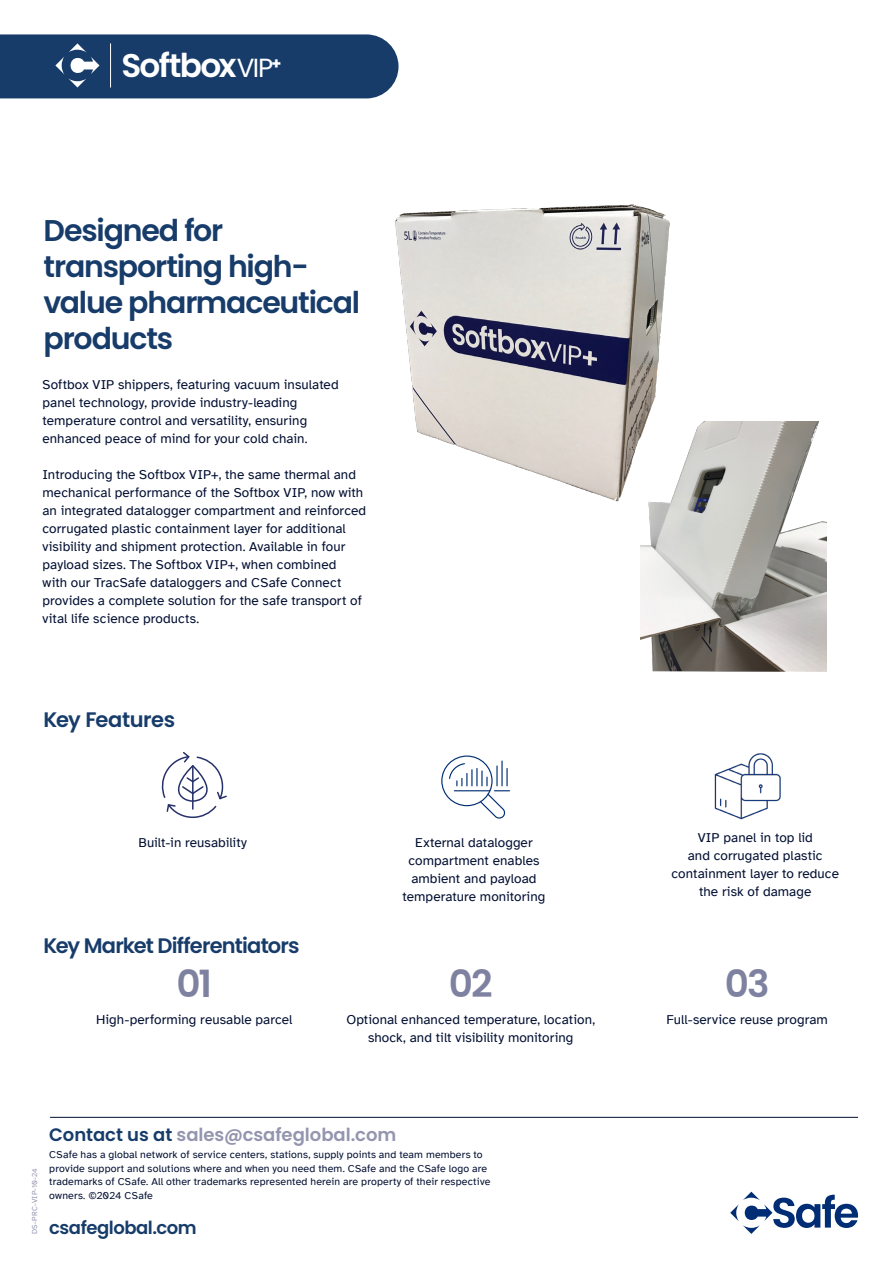
<style>
.page{position:relative;width:893px;height:1263px;background:#fff}
.page>*{position:absolute;margin:0;border:0;box-sizing:border-box;transform-origin:0 0}
.Eyebrow{font:600 37.5px "Poppins";color:#7e82a0}
.t1{font:600 32.7px "Poppins";letter-spacing:-.05em;color:#fff}
.Page_Title{font:600 30px/36px "Poppins";letter-spacing:-.04em;color:#173c6a}
.t2{font:600 28.95px "Poppins";letter-spacing:-.05em;color:#fff}
.Page_Title-2{font:600 21px "Poppins";letter-spacing:-.04em;color:#173c6a}
.Sub_heads{font:600 21px "Poppins";letter-spacing:-.02em;color:#173c6a}
.t3{font:600 18px "Poppins";letter-spacing:-.005em;color:#9495af}
.t4{font:600 18px "Poppins";letter-spacing:-.03em;color:#173c6a}
.t5{font:13.5px/18px "Atkinson Hyperlegible";letter-spacing:.005em;color:#000e31;text-align:center}
.t6{font:10.5px/13.5px "Atkinson Hyperlegible";letter-spacing:.015em;color:#000e31}
.t7{font:7.5px "Atkinson Hyperlegible";letter-spacing:.02em;color:#9495af}
.s1{font-weight:400;font-size:26.25px}
.s2{font-weight:400;font-size:23.25px}
.s3{color:#173c6a}
</style>
<div class="page">
<svg style="left:730px;top:1192px;width:128px;height:42px"></svg>
<hr style="left:50px;top:1117px;width:808px;height:1px;background:#000e31">
<div style="left:0;top:34px;width:398px;height:64px;background:#173c6a"></div>
<img style="left:395px;top:204px;width:275px;height:298px">
<img style="left:640px;top:422px;width:186px;height:249px">
<svg style="left:161px;top:752px;width:66px;height:66px"></svg>
<div style="left:441px;top:755px;width:52px;height:51px;border:1px solid #002f73;border-radius:50%"></div>
<hr style="left:501px;top:761px;width:2px;height:25px;background:#002f73">
<svg style="left:448px;top:762px;width:62px;height:57px"></svg>
<hr style="left:454px;top:790px;width:36px;height:1px;background:#002f73">
<img style="left:714px;top:753px;width:67px;height:67px">
<h2 class="t1" style="left:122px;top:46px;width:161px">Softbox<span class="s1">VIP</span><sup>+</sup></h2>
<h3 class="t2" style="left:104px;top:48px;width:143px">Softbox<span class="s2">VIP</span><sup>+</sup></h3>
<p class="Page_Title" style="left:44px;top:212px;width:318px">Designed for transporting high&shy;value pharmaceutical products</p>
<p class="t5" style="left:43px;top:376px;width:298px;text-align:left">Softbox VIP shippers, featuring vacuum insulated panel technology, provide industry-leading temperature control and versatility, ensuring enhanced peace of mind for your cold chain.</p>
<p class="t5" style="left:43px;top:466px;width:325px;text-align:left">Introducing the Softbox VIP+, the same thermal and mechanical performance of the Softbox VIP, now with an integrated datalogger compartment and reinforced corrugated plastic containment layer for additional visibility and shipment protection. Available in four payload sizes. The Softbox VIP+, when combined<br>with our TracSafe dataloggers and CSafe Connect provides a complete solution for the safe transport of vital life science products.</p>
<p class="Sub_heads" style="left:44px;top:707px;width:133px">Key Features</p>
<p class="t5" style="left:138px;top:834px;width:110px">Built-in reusability</p>
<p class="t5" style="left:671px;top:829px;width:169px">VIP panel in top lid<br>and corrugated plastic containment layer to reduce the risk of damage</p>
<p class="t5" style="left:403px;top:833px;width:144px">External datalogger compartment enables ambient and payload temperature monitoring</p>
<p class="Page_Title-2" style="left:44px;top:933px;width:257px">Key Market Differentiators</p>
<p class="Eyebrow" style="left:177px;top:962px;width:37px">01</p>
<p class="t5" style="left:96px;top:1011px;width:198px">High-performing reusable parcel</p>
<p class="Eyebrow" style="left:449px;top:962px;width:45px">02</p>
<p class="t5" style="left:346px;top:1011px;width:250px">Optional enhanced temperature, location, shock, and tilt visibility monitoring</p>
<p class="t7" style="left:30px;top:1234px;width:67px;rotate:-90deg">DS-PRC-VIP-10-24</p>
<h3 class="t3" style="left:49px;top:1124px;width:349px"><span class="s3">Contact us at</span> sales@csafeglobal.com</h3>
<p class="t6" style="left:49px;top:1148px;width:443px">CSafe has a global network of service centers, stations, supply points and team members to provide support and solutions where and when you need them. CSafe and the CSafe logo are trademarks of CSafe. All other trademarks represented herein are property of their respective owners. ©2024 CSafe</p>
<h3 class="t4" style="left:49px;top:1217px;width:149px">csafeglobal.com</h3>
<p class="Eyebrow" style="left:725px;top:962px;width:46px">03</p>
<p class="t5" style="left:666px;top:1011px;width:163px">Full-service reuse program</p>
</div>
